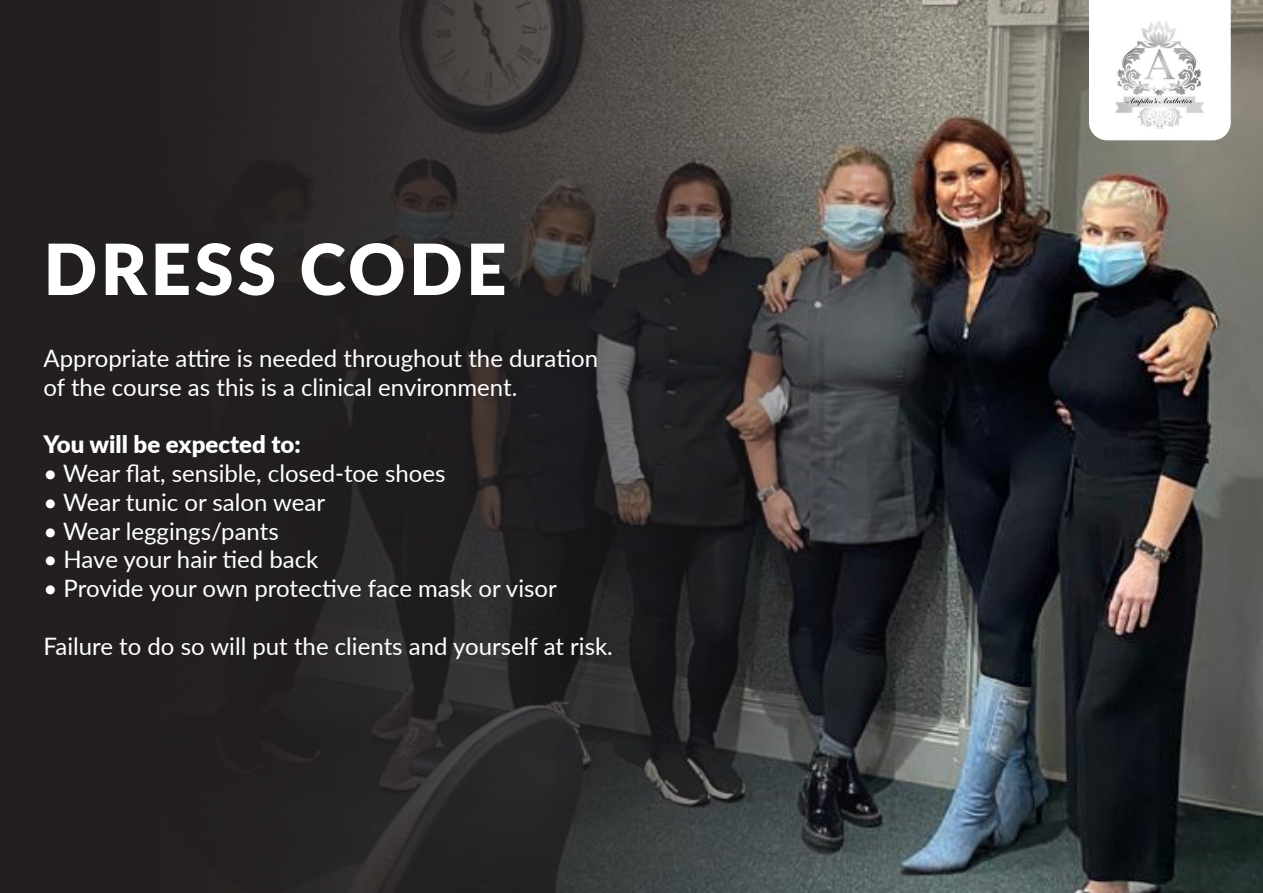
<style>
.page{position:relative;width:1263px;height:893px;background:#fff}
.page>*{position:absolute;margin:0;border:0;box-sizing:border-box;transform-origin:0 0}
.t1{font:900 70.5px "Lato";letter-spacing:.05em;color:#fff}
.t2{font:24px "Lato";color:#fff}
.t3{font:900 24px "Lato";color:#fff}
</style>
<div class="page">
<div style="left:0;top:0;width:1160px;height:893px;background:#231f20"></div>
<img style="left:285px;top:0;width:978px;height:893px">
<div style="left:1089px;top:0;width:142px;height:140px;background:#fff"></div>
<img style="left:1116px;top:22px;width:88px;height:106px">
<p class="t1" style="left:44px;top:216px;width:464px">DRESS CODE</p>
<p class="t2" style="left:44px;top:341px;width:556px">Appropriate attire is needed throughout the duration</p>
<p class="t2" style="left:44px;top:370px;width:475px">of the course as this is a clinical environment.</p>
<p class="t3" style="left:44px;top:426px;width:259px">You will be expected to:</p>
<p class="t2" style="left:44px;top:456px;width:403px">• Wear flat, sensible, closed-toe shoes</p>
<p class="t2" style="left:44px;top:485px;width:283px">• Wear tunic or salon wear</p>
<p class="t2" style="left:44px;top:514px;width:237px">• Wear leggings/pants</p>
<p class="t2" style="left:44px;top:542px;width:276px">• Have your hair tied back</p>
<p class="t2" style="left:44px;top:571px;width:515px">• Provide your own protective face mask or visor</p>
<p class="t2" style="left:44px;top:629px;width:571px">Failure to do so will put the clients and yourself at risk.</p>
</div>
